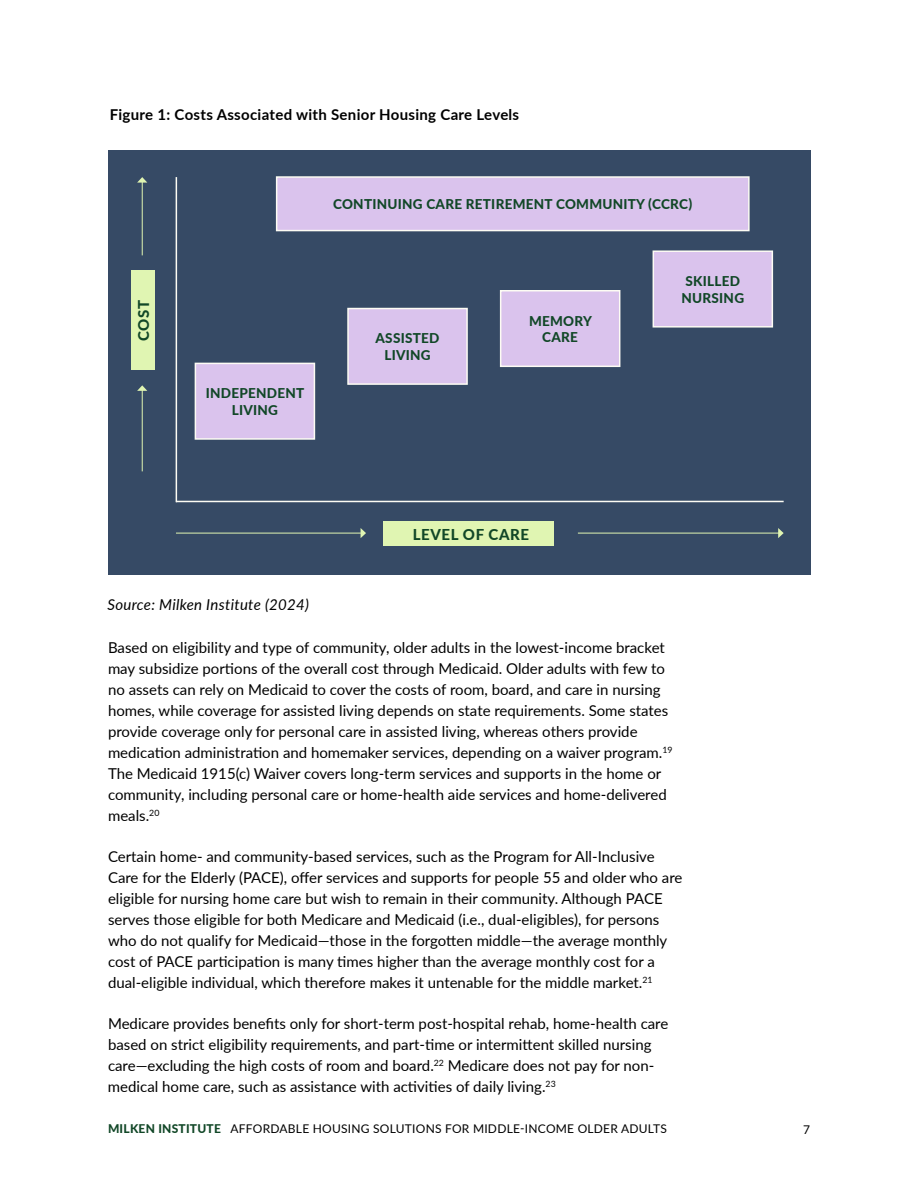
<style>
.page{position:relative;width:918px;height:1188px;background:#fff}
.page>*{position:absolute;margin:0;border:0;box-sizing:border-box;transform-origin:0 0}
.t1{font:15px/21px "Lato";color:#000}
.t2{font:700 15px "Lato";letter-spacing:.02em;color:#000}
.t3{font:italic 15px "Lato";letter-spacing:.02em;color:#000}
.t4{font:800 15px "Lato";letter-spacing:.04em;color:#114727}
.t5{font:800 13.5px/16.5px "Lato";letter-spacing:.02em;color:#114727;text-align:center}
.t6{font:12px "Lato";letter-spacing:.02em;color:#000}
.s1{font-weight:800;color:#114727}
</style>
<div class="page">
<div style="left:108px;top:150px;width:703px;height:425px;background:#364a65"></div>
<div style="left:195px;top:363px;width:120px;height:77px;background:#dac3ed;border:2px solid #fdfcf4"></div>
<div style="left:347px;top:308px;width:121px;height:77px;background:#dac3ed;border:2px solid #fdfcf4"></div>
<div style="left:500px;top:290px;width:120px;height:77px;background:#dac3ed;border:2px solid #fdfcf4"></div>
<div style="left:653px;top:250px;width:120px;height:78px;background:#dac3ed;border:2px solid #fdfcf4"></div>
<hr style="left:142px;top:182px;width:1px;height:73px;background:#e0f5b2">
<svg style="left:137px;top:177px;width:10px;height:6px"></svg>
<hr style="left:176px;top:501px;width:608px;height:1px;background:#fdfcf4">
<hr style="left:176px;top:177px;width:1px;height:325px;background:#fdfcf4">
<div style="left:276px;top:176px;width:474px;height:55px;background:#dac3ed;border:2px solid #fdfcf4"></div>
<div style="left:131px;top:270px;width:23px;height:99px;background:#e0f5b2"></div>
<hr style="left:142px;top:390px;width:1px;height:81px;background:#e0f5b2">
<svg style="left:137px;top:385px;width:10px;height:6px"></svg>
<hr style="left:578px;top:533px;width:201px;height:1px;background:#e0f5b2">
<svg style="left:778px;top:528px;width:6px;height:10px"></svg>
<div style="left:383px;top:522px;width:171px;height:24px;background:#e0f5b2"></div>
<hr style="left:176px;top:533px;width:186px;height:1px;background:#e0f5b2">
<svg style="left:361px;top:528px;width:5px;height:10px"></svg>
<p class="t2" style="left:110px;top:104px;width:411px">Figure 1: Costs Associated with Senior Housing Care Levels</p>
<p class="t4" style="left:133px;top:341px;width:42px;rotate:-90deg">COST</p>
<p class="t5" style="left:206px;top:385px;width:100px">INDEPENDENT<br>LIVING</p>
<p class="t5" style="left:333px;top:195px;width:361px">CONTINUING CARE RETIREMENT COMMUNITY (CCRC)</p>
<p class="t5" style="left:376px;top:330px;width:65px">ASSISTED<br>LIVING</p>
<p class="t5" style="left:529px;top:312px;width:64px">MEMORY<br>CARE</p>
<p class="t5" style="left:681px;top:272px;width:64px;text-align:left">SKILLED<br>NURSING</p>
<p class="t3" style="left:108px;top:594px;width:203px">Source: Milken Institute (2024)</p>
<p class="t4" style="left:413px;top:523px;width:118px">LEVEL OF CARE</p>
<p class="t1" style="left:108px;top:636px;width:566px">Based on eligibility and type of community, older adults in the lowest-income bracket may subsidize portions of the overall cost through Medicaid. Older adults with few to no assets can rely on Medicaid to cover the costs of room, board, and care in nursing homes, while coverage for assisted living depends on state requirements. Some states provide coverage only for personal care in assisted living, whereas others provide medication administration and homemaker services, depending on a waiver program.<sup>19<br></sup>The Medicaid 1915(c) Waiver covers long-term services and supports in the home or community, including personal care or home-health aide services and home-delivered meals.<sup>20</sup></p>
<p class="t1" style="left:108px;top:845px;width:576px">Certain home- and community-based services, such as the Program for All-Inclusive Care for the Elderly (PACE), offer services and supports for people 55 and older who are eligible for nursing home care but wish to remain in their community. Although PACE serves those eligible for both Medicare and Medicaid (i.e., dual-eligibles), for persons who do not qualify for Medicaid—those in the forgotten middle—the average monthly cost of PACE participation is many times higher than the average monthly cost for a dual-eligible individual, which therefore makes it untenable for the middle market.<sup>21</sup></p>
<p class="t1" style="left:108px;top:1012px;width:562px">Medicare provides benefits only for short-term post-hospital rehab, home-health care based on strict eligibility requirements, and part-time or intermittent skilled nursing care—excluding the high costs of room and board.<sup>22</sup> Medicare does not pay for non&shy;medical home care, such as assistance with activities of daily living.<sup>23</sup></p>
<p class="t6" style="left:108px;top:1120px;width:561px"><span class="s1">MILKEN INSTITUTE</span> AFFORDABLE HOUSING SOLUTIONS FOR MIDDLE-INCOME OLDER ADULTS</p>
<p class="t6" style="left:803px;top:1121px;width:8px">7</p>
</div>
